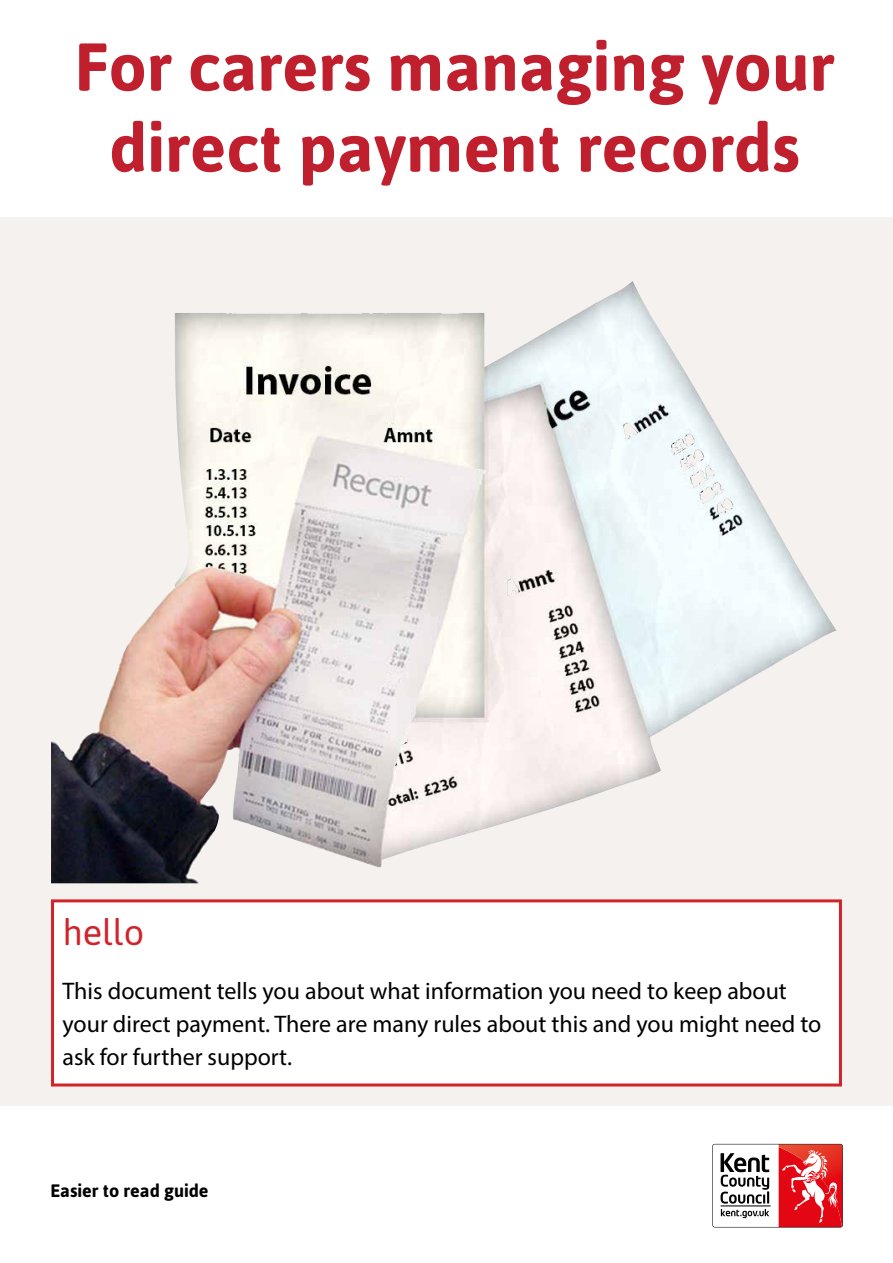
<style>
.page{position:relative;width:893px;height:1263px;background:#fff}
.page>*{position:absolute;margin:0;border:0;box-sizing:border-box;transform-origin:0 0}
.t1{font:700 67.5px/81px "Asap";color:#c01f2e;text-align:center}
.t2{font:36px "Asap";color:#d3232a}
.t3{font:24px/33px "Myriad Pro";color:#000}
.t4{font:700 18px "Asap";color:#000}
</style>
<div class="page">
<div style="left:0;top:217px;width:893px;height:889px;background:#f4f1ee"></div>
<svg style="left:712px;top:1144px;width:131px;height:83px"></svg>
<div style="left:53px;top:901px;width:787px;height:184px;background:#fff"></div>
<div style="left:51px;top:899px;width:791px;height:187px;border:3px solid #d3232a"></div>
<img style="left:51px;top:281px;width:786px;height:602px">
<h1 class="t1" style="left:75px;top:26px;width:761px">For carers managing your direct payment records</h1>
<h2 class="t2" style="left:63px;top:911px;width:83px">hello</h2>
<p class="t3" style="left:63px;top:974px;width:760px">This document tells you about what information you need to keep about your direct payment. There are many rules about this and you might need to ask for further support.</p>
<p class="t4" style="left:50px;top:1180px;width:160px">Easier to read guide</p>
</div>
